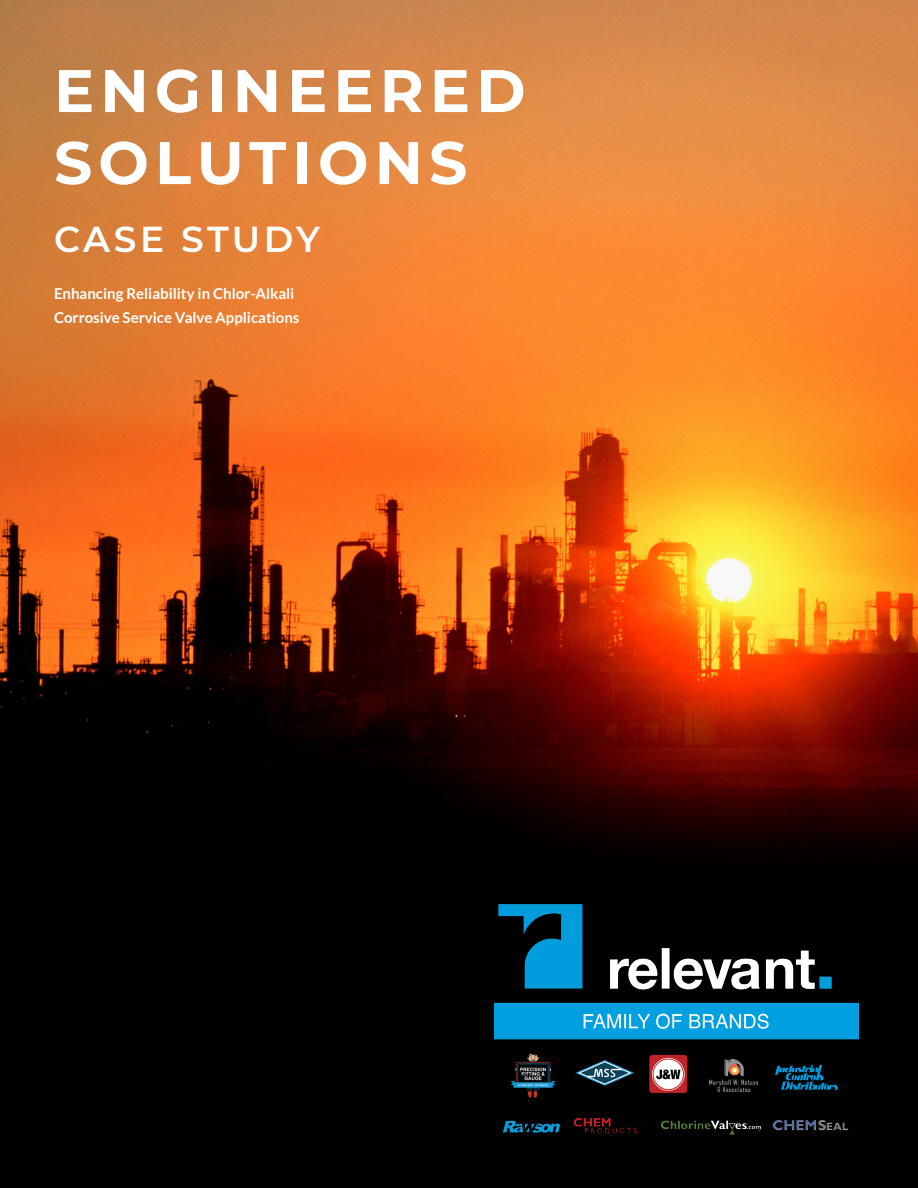
<style>
.page{position:relative;width:918px;height:1188px;background:#fff}
.page>*{position:absolute;margin:0;border:0;box-sizing:border-box;transform-origin:0 0}
.Main_Cover_Title__w{font:700 60px/72px "Montserrat";letter-spacing:.1em;color:#fff}
.Cover_Title__c{font:600 36px "Montserrat";letter-spacing:.09em;color:#fff}
.Text_Area__w{font:700 15px/24px "Lato";color:#fff}
</style>
<div class="page">
<img style="left:0;top:0;width:918px;height:1188px">
<img style="left:495px;top:904px;width:364px;height:231px">
<p class="Main_Cover_Title__w" style="left:54px;top:52px;width:473px">ENGINEERED<br>SOLUTIONS</p>
<p class="Cover_Title__c" style="left:54px;top:214px;width:268px">CASE STUDY</p>
<p class="Text_Area__w" style="left:54px;top:281px;width:247px">Enhancing Reliability in Chlor-Alkali<br>Corrosive Service Valve Applications</p>
</div>
